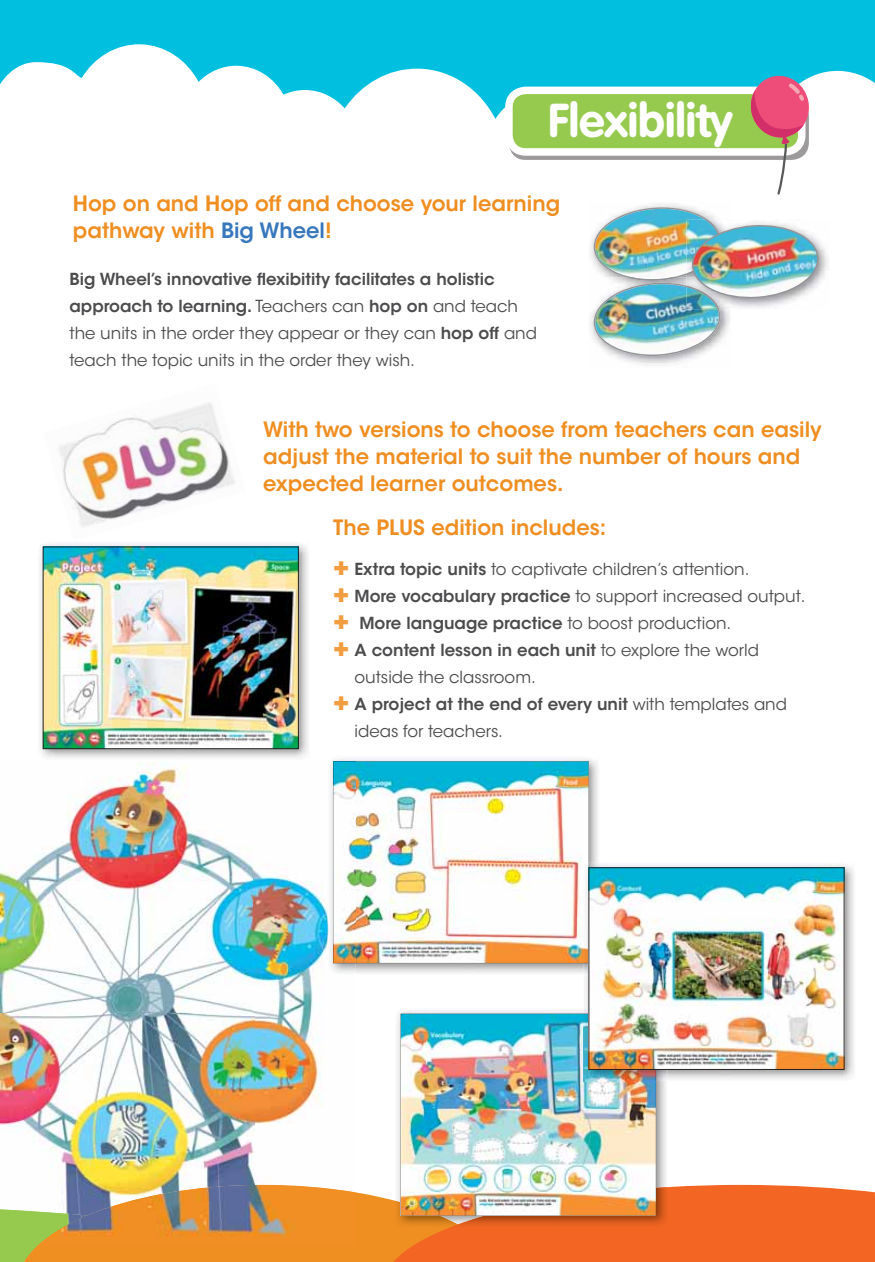
<style>
.page{position:relative;width:875px;height:1262px;background:#fff}
.page>*{position:absolute;margin:0;border:0;box-sizing:border-box;transform-origin:0 0}
.t1{font:700 46.8px "VAG Rounded Inf";color:#fff}
.t2{font:600 21px/27px "ITC Avant Garde Std";color:#ef8e21}
.t3{font:16.5px/27px "ITC Avant Garde Std";color:#4c4c4e}
.t4{font:600 16.5px "ITC Avant Garde Std";color:#4c4c4e}
.s1{color:#3777bc}
.s2{font-weight:600}
.s3{font-weight:700;font-size:27px;color:#f29d40}
.s4{font-weight:400}
</style>
<div class="page">
<svg style="left:0;top:0;width:874px;height:125px;fill:#00bfdf"></svg>
<svg style="left:0;top:1184px;width:874px;height:77px;background:#f07529"></svg>
<div style="left:508px;top:98px;width:300px;height:62px;background:#9d9a9b;border-radius:17px"></div>
<div style="left:509px;top:90px;width:292px;height:62px;background:#96ca4f;border-radius:17px"></div>
<div style="left:505px;top:87px;width:300px;height:69px;border:8px solid #fff;border-radius:17px"></div>
<svg style="left:749px;top:73px;width:59px;height:122px"></svg>
<img style="left:40px;top:543px;width:268px;height:216px">
<img style="left:45px;top:549px;width:251px;height:197px">
<img style="left:333px;top:758px;width:265px;height:215px">
<img style="left:356px;top:761px;width:232px;height:202px">
<img style="left:395px;top:1010px;width:272px;height:190px">
<img style="left:395px;top:1200px;width:55px;height:27px">
<img style="left:450px;top:1186px;width:217px;height:41px">
<img style="left:400px;top:1013px;width:256px;height:202px">
<img style="left:585px;top:864px;width:269px;height:216px">
<img style="left:583px;top:862px;width:17px;height:112px">
<img style="left:583px;top:862px;width:5px;height:101px">
<img style="left:583px;top:1008px;width:84px;height:73px">
<img style="left:583px;top:1013px;width:73px;height:68px">
<img style="left:590px;top:869px;width:252px;height:198px">
<img style="left:0;top:761px;width:328px;height:448px">
<img style="left:0;top:1209px;width:36px;height:37px">
<img style="left:36px;top:1184px;width:320px;height:62px">
<img style="left:328px;top:762px;width:28px;height:211px">
<img style="left:333px;top:761px;width:23px;height:202px">
<img style="left:59px;top:402px;width:176px;height:125px">
<img style="left:819px;top:241px;width:9px;height:43px">
<img style="left:593px;top:206px;width:226px;height:151px">
<h1 class="t1" style="left:548px;top:93px;width:186px">Flexibility</h1>
<p class="t2" style="left:73px;top:191px;width:488px">Hop on and Hop off and choose your learning pathway with <span class="s1">Big Wheel</span>!</p>
<p class="t3" style="left:69px;top:266px;width:469px"><span class="s2">Big Wheel’s innovative flexibitity facilitates a holistic approach to learning.</span> Teachers can <span class="s2">hop on</span> and teach the units in the order they appear or they can <span class="s2">hop off</span> and teach the topic units in the order they wish.</p>
<p class="t2" style="left:263px;top:417px;width:560px">With two versions to choose from teachers can easily adjust the material to suit the number of hours and expected learner outcomes.</p>
<p class="t2" style="left:333px;top:515px;width:274px">The PLUS edition includes:</p>
<p class="t3" style="left:333px;top:556px;width:418px"><span class="s3">+</span> <span class="s2">Extra topic units</span> to captivate children’s attention.</p>
<p class="t3" style="left:333px;top:583px;width:474px"><span class="s3">+</span> <span class="s2">More vocabulary practice</span> to support increased output.</p>
<p class="t4" style="left:333px;top:615px;width:399px"><span class="s3">+</span> More language practice <span class="s4">to boost production.</span></p>
<p class="t4" style="left:333px;top:642px;width:427px"><span class="s3">+</span> A content lesson in each unit <span class="s4">to explore the world</span></p>
<p class="t3" style="left:354px;top:664px;width:183px">outside the classroom.</p>
<p class="t4" style="left:333px;top:696px;width:455px"><span class="s3">+</span> A project at the end of every unit <span class="s4">with templates and</span></p>
<p class="t3" style="left:354px;top:718px;width:150px">ideas for teachers.</p>
</div>
